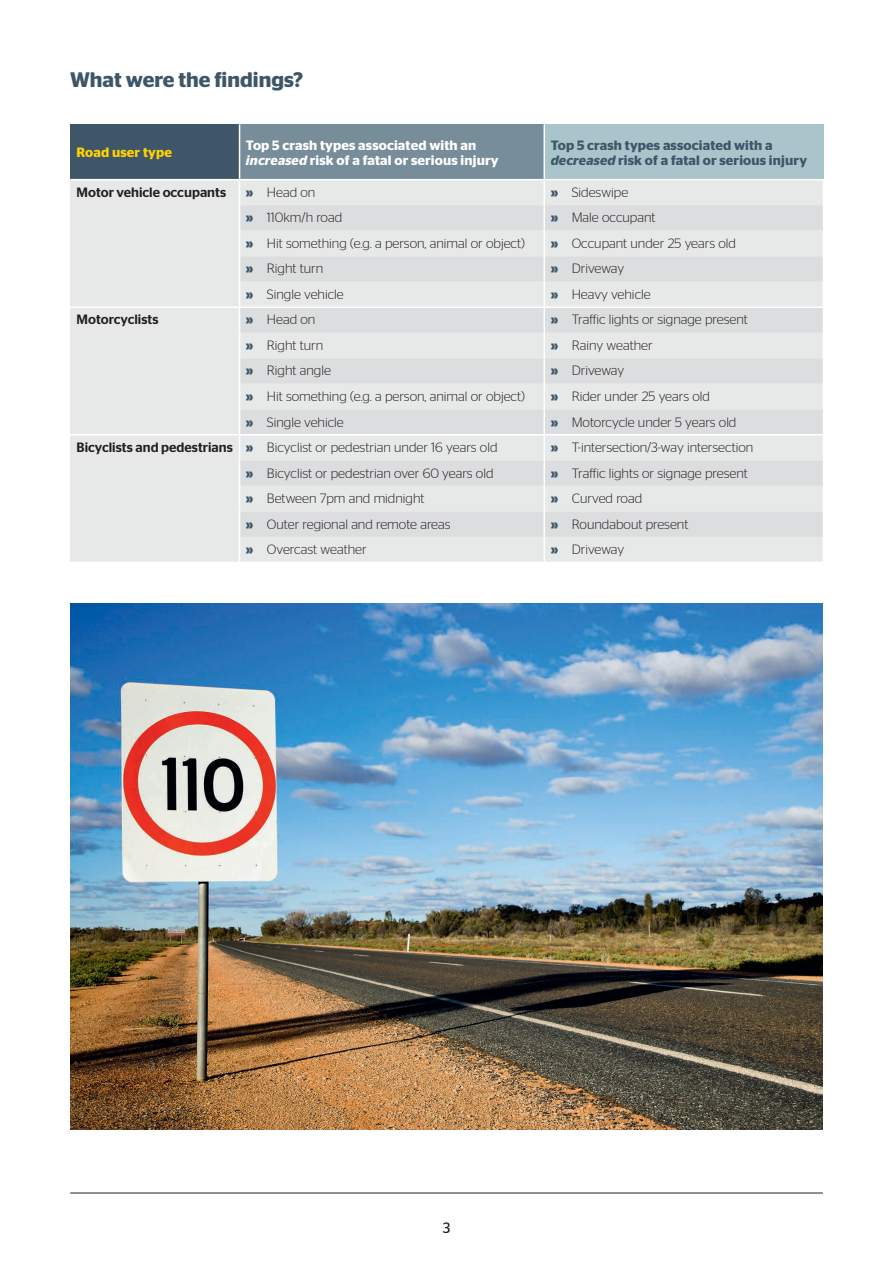
<style>
.page{position:relative;width:893px;height:1263px;background:#fff}
.page>*{position:absolute;margin:0;border:0;box-sizing:border-box;transform-origin:0 0}
.t1{font:600 21px "Stag Sans";color:#3e5668}
.t2{font:15px "Stag Sans";color:#231f20}
.t3{font:300 13.5px "Stag Sans";color:#231f20}
.t4{font:600 13.5px/15.8px "Stag Sans";letter-spacing:.01em;color:#fff}
.t5{font:600 13.5px/15.8px "Stag Sans";letter-spacing:.01em;color:#3e5668}
.t6{font:500 13.5px "Stag Sans";color:#231f20}
.t7{font:600 13.5px "Stag Sans";letter-spacing:.01em;color:#ffd300}
.s1{font-style:italic}
.s2{font-weight:700;color:#3e5668}
.s3{font-weight:500}
</style>
<div class="page">
<div style="left:70px;top:124px;width:170px;height:56px;background:#3e5668"></div>
<div style="left:240px;top:124px;width:304px;height:56px;background:#778d9a"></div>
<div style="left:544px;top:124px;width:279px;height:56px;background:#aac4cb"></div>
<div style="left:70px;top:180px;width:753px;height:382px;background:#e7e8e8"></div>
<svg style="left:240px;top:205px;width:583px;height:332px;background:#e1e2e2"></svg>
<hr style="left:239px;top:124px;width:1px;height:55px;background:#fff">
<hr style="left:544px;top:124px;width:1px;height:55px;background:#fff">
<hr style="left:70px;top:179px;width:170px;height:1px;background:#fff">
<hr style="left:240px;top:179px;width:304px;height:1px;background:#fff">
<hr style="left:544px;top:179px;width:280px;height:1px;background:#fff">
<hr style="left:70px;top:434px;width:170px;height:2px;background:#fff">
<hr style="left:70px;top:306px;width:170px;height:2px;background:#fff">
<hr style="left:240px;top:306px;width:304px;height:2px;background:#fff">
<hr style="left:544px;top:306px;width:280px;height:2px;background:#fff">
<hr style="left:240px;top:434px;width:304px;height:2px;background:#fff">
<hr style="left:544px;top:434px;width:280px;height:2px;background:#fff">
<svg style="left:544px;top:180px;width:1px;height:382px"></svg>
<svg style="left:239px;top:180px;width:1px;height:382px"></svg>
<hr style="left:70px;top:1193px;width:753px;height:1px;background:#231f20">
<img style="left:70px;top:604px;width:753px;height:525px">
<h1 class="t1" style="left:70px;top:67px;width:235px">What were the findings?</h1>
<p class="t7" style="left:77px;top:145px;width:97px">Road user type</p>
<p class="t4" style="left:246px;top:137px;width:254px">Top 5 crash types associated with an <span class="s1">increased</span> risk of a fatal or serious injury</p>
<p class="t5" style="left:551px;top:137px;width:258px">Top 5 crash types associated with a <span class="s1">decreased</span> risk of a fatal or serious injury</p>
<p class="t6" style="left:77px;top:184px;width:151px">Motor vehicle occupants</p>
<p class="t3" style="left:246px;top:185px;width:71px"><span class="s2">»</span> Head on</p>
<p class="t3" style="left:551px;top:185px;width:79px"><span class="s2">»</span> Sideswipe</p>
<p class="t3" style="left:246px;top:210px;width:98px"><span class="s2">»</span> 110km/h road</p>
<p class="t3" style="left:551px;top:210px;width:106px"><span class="s2">»</span> Male occupant</p>
<p class="t3" style="left:246px;top:236px;width:280px"><span class="s2">»</span> Hit something (e.g. a person, animal or object)</p>
<p class="t3" style="left:551px;top:236px;width:187px"><span class="s2">»</span> Occupant under 25 years old</p>
<p class="t3" style="left:246px;top:261px;width:79px"><span class="s2">»</span> Right turn</p>
<p class="t3" style="left:551px;top:261px;width:75px"><span class="s2">»</span> Driveway</p>
<p class="t3" style="left:246px;top:287px;width:99px"><span class="s2">»</span> Single vehicle</p>
<p class="t3" style="left:551px;top:287px;width:101px"><span class="s2">»</span> Heavy vehicle</p>
<p class="t6" style="left:77px;top:312px;width:84px">Motorcyclists</p>
<p class="t3" style="left:246px;top:312px;width:71px"><span class="s2">»</span> Head on</p>
<p class="t3" style="left:551px;top:312px;width:199px"><span class="s2">»</span> Traffic lights or signage present</p>
<p class="t3" style="left:246px;top:338px;width:79px"><span class="s2">»</span> Right turn</p>
<p class="t3" style="left:551px;top:338px;width:103px"><span class="s2">»</span> Rainy weather</p>
<p class="t3" style="left:246px;top:363px;width:86px"><span class="s2">»</span> Right angle</p>
<p class="t3" style="left:551px;top:363px;width:75px"><span class="s2">»</span> Driveway</p>
<p class="t3" style="left:246px;top:389px;width:280px"><span class="s2">»</span> Hit something (e.g. a person, animal or object)</p>
<p class="t3" style="left:551px;top:389px;width:161px"><span class="s2">»</span> Rider under 25 years old</p>
<p class="t3" style="left:246px;top:414px;width:99px"><span class="s2">»</span> Single vehicle</p>
<p class="t3" style="left:551px;top:414px;width:187px"><span class="s2">»</span> Motorcycle under 5 years old</p>
<p class="t3" style="left:77px;top:440px;width:422px"><span class="s3">Bicyclists and pedestrians</span> <span class="s2">»</span> Bicyclist or pedestrian under 16 years old</p>
<p class="t3" style="left:551px;top:440px;width:204px"><span class="s2">»</span> T-intersection/3-way intersection</p>
<p class="t3" style="left:246px;top:465px;width:249px"><span class="s2">»</span> Bicyclist or pedestrian over 60 years old</p>
<p class="t3" style="left:551px;top:465px;width:199px"><span class="s2">»</span> Traffic lights or signage present</p>
<p class="t3" style="left:246px;top:491px;width:180px"><span class="s2">»</span> Between 7pm and midnight</p>
<p class="t3" style="left:551px;top:491px;width:93px"><span class="s2">»</span> Curved road</p>
<p class="t3" style="left:246px;top:516px;width:206px"><span class="s2">»</span> Outer regional and remote areas</p>
<p class="t3" style="left:551px;top:516px;width:139px"><span class="s2">»</span> Roundabout present</p>
<p class="t3" style="left:246px;top:542px;width:122px"><span class="s2">»</span> Overcast weather</p>
<p class="t3" style="left:551px;top:542px;width:75px"><span class="s2">»</span> Driveway</p>
<p class="t2" style="left:443px;top:1219px;width:9px">3</p>
</div>
